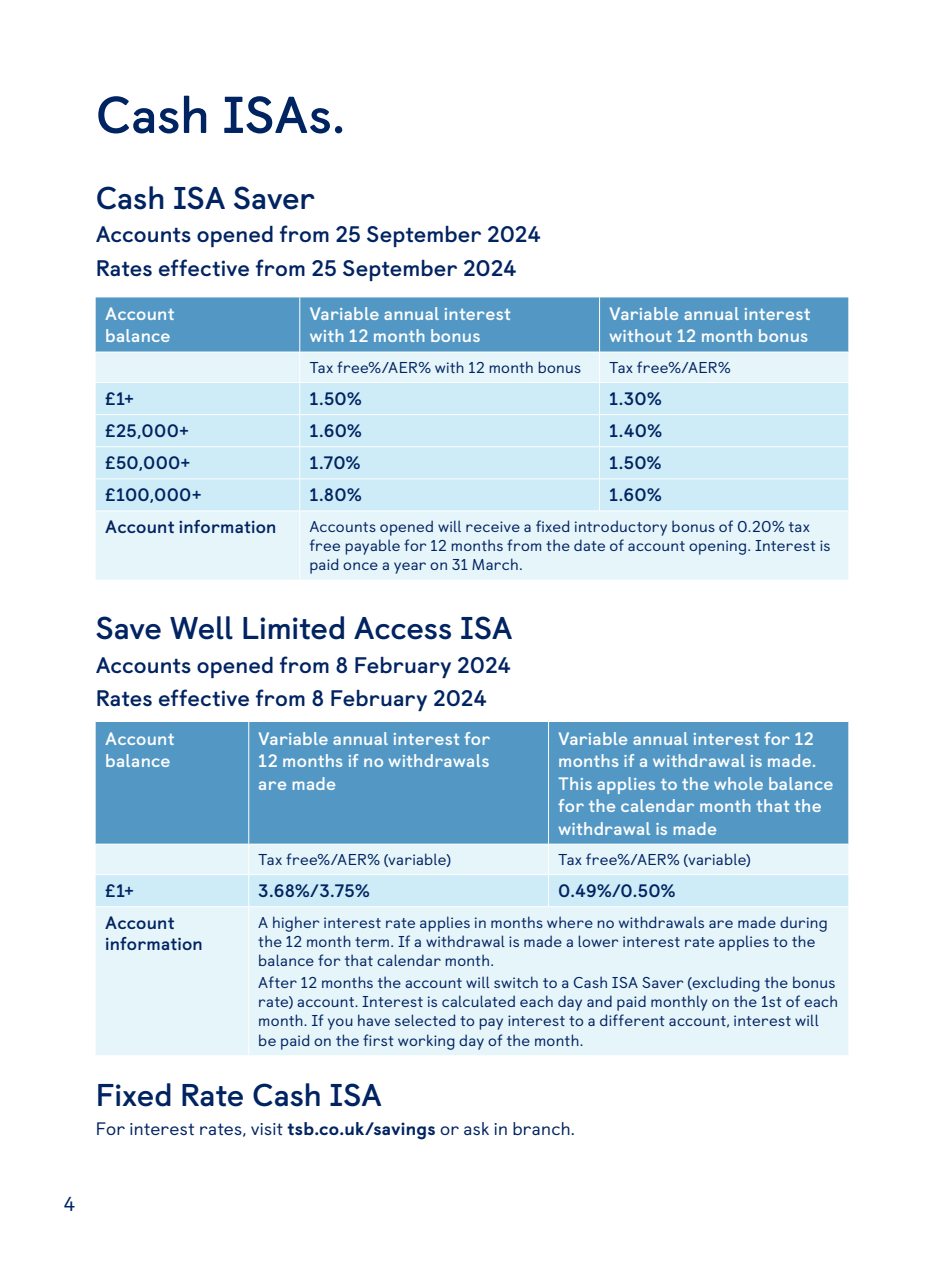
<style>
.page{position:relative;width:944px;height:1276px;background:#fff}
.page>*{position:absolute;margin:0;border:0;box-sizing:border-box;transform-origin:0 0}
.Page_Heading{font:700 51.75px "TSB Castledown";letter-spacing:-.005em;color:#002361}
.Sub_Head_-_Bold{font:700 31.5px "TSB Castledown";letter-spacing:-.01em;color:#002361}
.Head_-_Bold{font:700 31.5px "TSB Castledown";letter-spacing:-.005em;color:#002361}
.Sub_Head_-_Bold-2{font:700 22.5px "TSB Castledown";color:#002361}
.t1{font:20.25px "TSB Castledown";color:#002361}
.Table_Heading_-_Bold_White{font:700 18px/22.5px "TSB Castledown";letter-spacing:.01em;color:#fff}
.Table_Heading_-_Bold_Evening{font:700 18px/20.2px "TSB Castledown";letter-spacing:.01em;color:#002361}
.Body_Copy{font:18px "TSB Castledown";letter-spacing:.01em;color:#002361}
.Table_Body{font:15.75px/19.1px "TSB Castledown";letter-spacing:.015em;color:#002361}
.s1{font-weight:800}
</style>
<div class="page">
<div style="left:96px;top:297px;width:752px;height:55px;background:#5398c5"></div>
<div style="left:96px;top:353px;width:752px;height:227px;background:#e6f5fa"></div>
<div style="left:96px;top:383px;width:752px;height:127px;background:#cdecf7"></div>
<hr style="left:299px;top:297px;width:1px;height:55px;background:#fff">
<hr style="left:599px;top:297px;width:1px;height:55px;background:#fff">
<hr style="left:299px;top:352px;width:1px;height:30px;background:#fff">
<hr style="left:599px;top:352px;width:1px;height:30px;background:#fff">
<hr style="left:96px;top:382px;width:204px;height:1px;background:#fff">
<hr style="left:96px;top:414px;width:204px;height:1px;background:#fff">
<hr style="left:96px;top:446px;width:204px;height:1px;background:#fff">
<hr style="left:96px;top:478px;width:204px;height:1px;background:#fff">
<hr style="left:96px;top:510px;width:204px;height:1px;background:#fff">
<hr style="left:299px;top:511px;width:1px;height:69px;background:#fff">
<hr style="left:300px;top:382px;width:300px;height:1px;background:#fff">
<hr style="left:299px;top:383px;width:1px;height:31px;background:#fff">
<hr style="left:600px;top:382px;width:248px;height:1px;background:#fff">
<hr style="left:599px;top:383px;width:1px;height:31px;background:#fff">
<hr style="left:300px;top:414px;width:300px;height:1px;background:#fff">
<hr style="left:299px;top:415px;width:1px;height:31px;background:#fff">
<hr style="left:600px;top:414px;width:248px;height:1px;background:#fff">
<hr style="left:599px;top:415px;width:1px;height:31px;background:#fff">
<hr style="left:300px;top:446px;width:300px;height:1px;background:#fff">
<hr style="left:299px;top:447px;width:1px;height:31px;background:#fff">
<hr style="left:600px;top:446px;width:248px;height:1px;background:#fff">
<hr style="left:599px;top:447px;width:1px;height:31px;background:#fff">
<hr style="left:300px;top:478px;width:300px;height:1px;background:#fff">
<hr style="left:299px;top:479px;width:1px;height:31px;background:#fff">
<hr style="left:600px;top:478px;width:248px;height:1px;background:#fff">
<hr style="left:599px;top:479px;width:1px;height:31px;background:#fff">
<hr style="left:300px;top:510px;width:300px;height:1px;background:#fff">
<hr style="left:600px;top:510px;width:248px;height:1px;background:#fff">
<div style="left:96px;top:722px;width:752px;height:121px;background:#5398c5"></div>
<div style="left:96px;top:845px;width:752px;height:210px;background:#e6f5fa"></div>
<div style="left:96px;top:875px;width:752px;height:31px;background:#cdecf7"></div>
<hr style="left:248px;top:722px;width:1px;height:122px;background:#fff">
<hr style="left:548px;top:722px;width:1px;height:122px;background:#fff">
<hr style="left:248px;top:844px;width:1px;height:30px;background:#fff">
<hr style="left:548px;top:844px;width:1px;height:30px;background:#fff">
<hr style="left:96px;top:874px;width:153px;height:1px;background:#fff">
<hr style="left:249px;top:874px;width:300px;height:1px;background:#fff">
<hr style="left:248px;top:875px;width:1px;height:31px;background:#fff">
<hr style="left:549px;top:874px;width:299px;height:1px;background:#fff">
<hr style="left:548px;top:875px;width:1px;height:31px;background:#fff">
<hr style="left:96px;top:906px;width:153px;height:1px;background:#fff">
<hr style="left:249px;top:906px;width:300px;height:1px;background:#fff">
<hr style="left:248px;top:907px;width:1px;height:148px;background:#fff">
<hr style="left:549px;top:906px;width:299px;height:1px;background:#fff">
<p class="Page_Heading" style="left:96px;top:83px;width:251px">Cash ISAs.</p>
<p class="Head_-_Bold" style="left:96px;top:178px;width:221px">Cash ISA Saver</p>
<p class="Sub_Head_-_Bold-2" style="left:96px;top:220px;width:447px">Accounts opened from 25 September 2024</p>
<p class="Sub_Head_-_Bold-2" style="left:96px;top:254px;width:423px">Rates effective from 25 September 2024</p>
<p class="Table_Heading_-_Bold_White" style="left:105px;top:303px;width:71px">Account balance</p>
<p class="Table_Heading_-_Bold_White" style="left:309px;top:303px;width:203px">Variable annual interest with 12 month bonus</p>
<p class="Table_Heading_-_Bold_White" style="left:609px;top:303px;width:203px">Variable annual interest without 12 month bonus</p>
<p class="Table_Body" style="left:309px;top:358px;width:273px">Tax free%/AER% with 12 month bonus</p>
<p class="Table_Body" style="left:609px;top:358px;width:123px">Tax free%/AER%</p>
<p class="Table_Heading_-_Bold_Evening" style="left:105px;top:389px;width:30px">£1+</p>
<p class="Table_Heading_-_Bold_Evening" style="left:309px;top:389px;width:54px">1.50%</p>
<p class="Table_Heading_-_Bold_Evening" style="left:609px;top:389px;width:54px">1.30%</p>
<p class="Table_Heading_-_Bold_Evening" style="left:105px;top:421px;width:85px">£25,000+</p>
<p class="Table_Heading_-_Bold_Evening" style="left:309px;top:421px;width:54px">1.60%</p>
<p class="Table_Heading_-_Bold_Evening" style="left:609px;top:421px;width:54px">1.40%</p>
<p class="Table_Heading_-_Bold_Evening" style="left:105px;top:453px;width:87px">£50,000+</p>
<p class="Table_Heading_-_Bold_Evening" style="left:309px;top:453px;width:53px">1.70%</p>
<p class="Table_Heading_-_Bold_Evening" style="left:609px;top:453px;width:54px">1.50%</p>
<p class="Table_Heading_-_Bold_Evening" style="left:105px;top:485px;width:98px">£100,000+</p>
<p class="Table_Heading_-_Bold_Evening" style="left:309px;top:485px;width:54px">1.80%</p>
<p class="Table_Heading_-_Bold_Evening" style="left:609px;top:485px;width:54px">1.60%</p>
<p class="Table_Heading_-_Bold_Evening" style="left:105px;top:517px;width:173px">Account information</p>
<p class="Table_Body" style="left:309px;top:517px;width:523px">Accounts opened will receive a fixed introductory bonus of 0.20% tax free payable for 12 months from the date of account opening. Interest is paid once a year on 31 March.</p>
<p class="Sub_Head_-_Bold" style="left:96px;top:609px;width:419px">Save Well Limited Access ISA</p>
<p class="Sub_Head_-_Bold-2" style="left:96px;top:651px;width:417px">Accounts opened from 8 February 2024</p>
<p class="Sub_Head_-_Bold-2" style="left:96px;top:684px;width:393px">Rates effective from 8 February 2024</p>
<p class="Table_Heading_-_Bold_White" style="left:105px;top:727px;width:71px">Account balance</p>
<p class="Table_Heading_-_Bold_White" style="left:258px;top:727px;width:234px;text-align:justify">Variable annual interest for 12 months if no withdrawals are made</p>
<p class="Table_Heading_-_Bold_White" style="left:558px;top:727px;width:277px">Variable annual interest for 12 months if a withdrawal is made.<br>This applies to the whole balance for the calendar month that the withdrawal is made</p>
<p class="Table_Body" style="left:258px;top:850px;width:194px">Tax free%/AER% (variable)</p>
<p class="Table_Body" style="left:558px;top:850px;width:194px">Tax free%/AER% (variable)</p>
<p class="Table_Heading_-_Bold_Evening" style="left:105px;top:881px;width:30px">£1+</p>
<p class="Table_Heading_-_Bold_Evening" style="left:258px;top:881px;width:113px">3.68%/3.75%</p>
<p class="Table_Heading_-_Bold_Evening" style="left:558px;top:881px;width:119px">0.49%/0.50%</p>
<p class="Table_Heading_-_Bold_Evening" style="left:105px;top:913px;width:99px">Account information</p>
<p class="Table_Body" style="left:258px;top:912px;width:571px">A higher interest rate applies in months where no withdrawals are made during the 12 month term. If a withdrawal is made a lower interest rate applies to the balance for that calendar month.</p>
<p class="Table_Body" style="left:258px;top:973px;width:581px">After 12 months the account will switch to a Cash ISA Saver (excluding the bonus rate) account. Interest is calculated each day and paid monthly on the 1st of each month. If you have selected to pay interest to a different account, interest will be paid on the first working day of the month.</p>
<p class="Sub_Head_-_Bold" style="left:96px;top:1075px;width:288px">Fixed Rate Cash ISA</p>
<p class="Body_Copy" style="left:96px;top:1117px;width:481px">For interest rates, visit <span class="s1">tsb.co.uk/savings</span> or ask in branch.</p>
<p class="t1" style="left:63px;top:1192px;width:14px">4</p>
</div>
